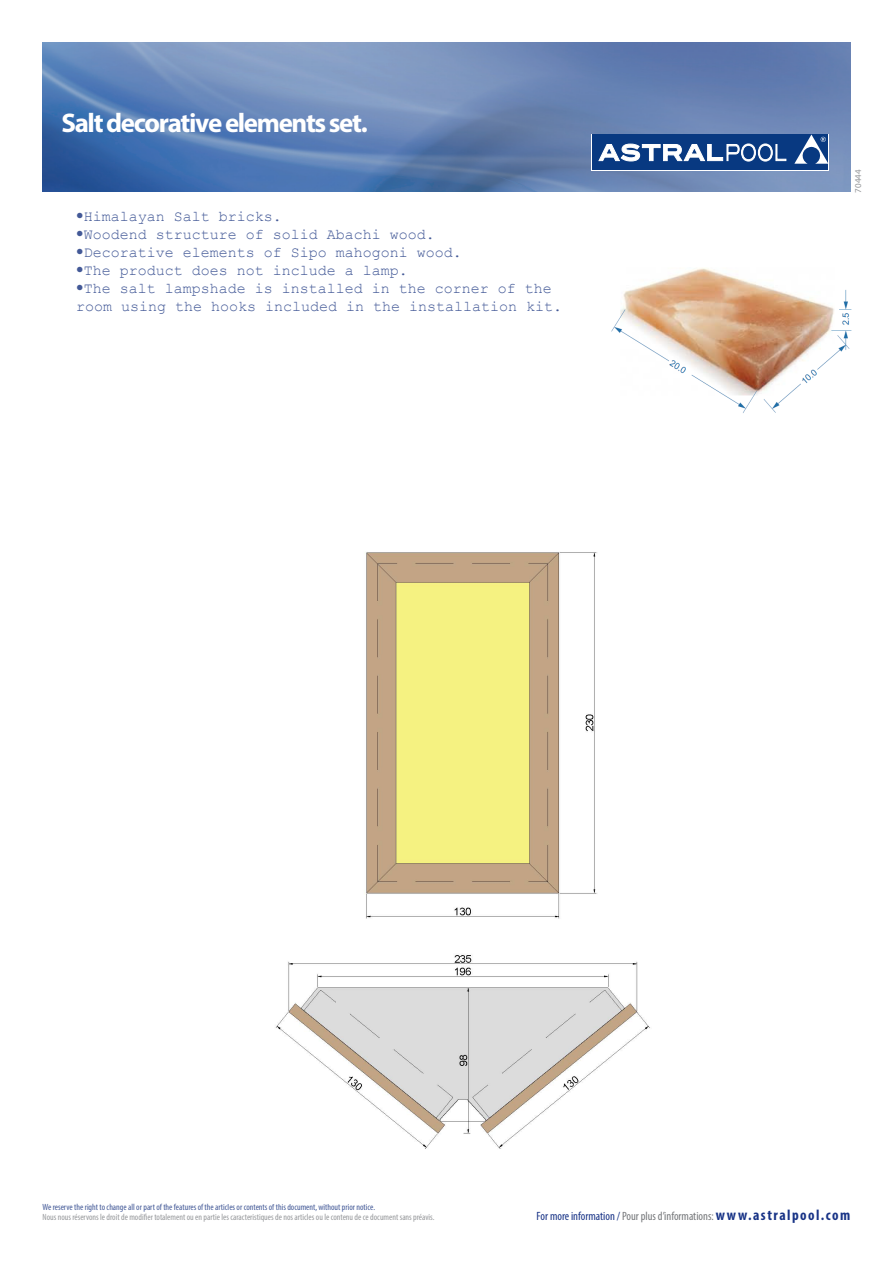
<style>
.page{position:relative;width:893px;height:1263px;background:#fff}
.page>*{position:absolute;margin:0;border:0;box-sizing:border-box;transform-origin:0 0}
.t1{font:700 27px "Myriad Pro";letter-spacing:-.05em;color:#fff}
.t2{font:15px/18px "Courier New";color:#435997}
.t3{font:condensed 12px "Myriad Pro";color:#76787b}
.t4{font:condensed 9px "Myriad Pro";color:#96989b}
.t5{font:condensed 9px "Myriad Pro";color:#435997}
.t6{font:9px "Myriad Pro";color:#939598}
.s1{font-family:"Helvetica";font-weight:300}
.s2{color:#193487}
.s3{font-weight:700;font-size:15px;color:#193487}
</style>
<div class="page">
<img style="left:43px;top:43px;width:807px;height:149px">
<svg style="left:591px;top:134px;width:238px;height:37px"></svg>
<div style="left:592px;top:135px;width:202px;height:35px;background:#083981"></div>
<div style="left:794px;top:135px;width:34px;height:35px;background:#083981"></div>
<svg style="left:794px;top:135px;width:34px;height:29px"></svg>
<svg style="left:598px;top:144px;width:188px;height:17px"></svg>
<img style="left:275px;top:552px;width:375px;height:597px">
<img style="left:611px;top:268px;width:241px;height:145px">
<h1 class="t1" style="left:62px;top:105px;width:308px">Salt decorative elements set.</h1>
<p class="t2" style="left:76px;top:206px;width:207px"><span class="s1">•</span>Himalayan Salt bricks.</p>
<p class="t2" style="left:76px;top:224px;width:360px"><span class="s1">•</span>Woodend structure of solid Abachi wood.</p>
<p class="t2" style="left:76px;top:242px;width:387px"><span class="s1">•</span>Decorative elements of Sipo mahоgoni wood.</p>
<p class="t2" style="left:76px;top:260px;width:333px"><span class="s1">•</span>The product does not include a lamp.</p>
<p class="t2" style="left:76px;top:278px;width:487px"><span class="s1">•</span>The salt lampshade is installed in the corner of the room using the hooks included in the installation kit.</p>
<p class="t6" style="left:853px;top:193px;width:25px;rotate:-90deg">70444</p>
<p class="t5" style="left:43px;top:1201px;width:334px">We reserve the right to change all or part of the features of the articles or contents of this document, without prior notice.</p>
<p class="t4" style="left:43px;top:1212px;width:393px">Nous nous réservons le droit de modifier totalement ou en partie les caracteristiques de nos articles ou le contenu de ce document sans préavis.</p>
<p class="t3" style="left:537px;top:1209px;width:315px"><span class="s2">For more information /</span> Pour plus d’informations: <span class="s3">www.astralpool.com</span></p>
</div>
